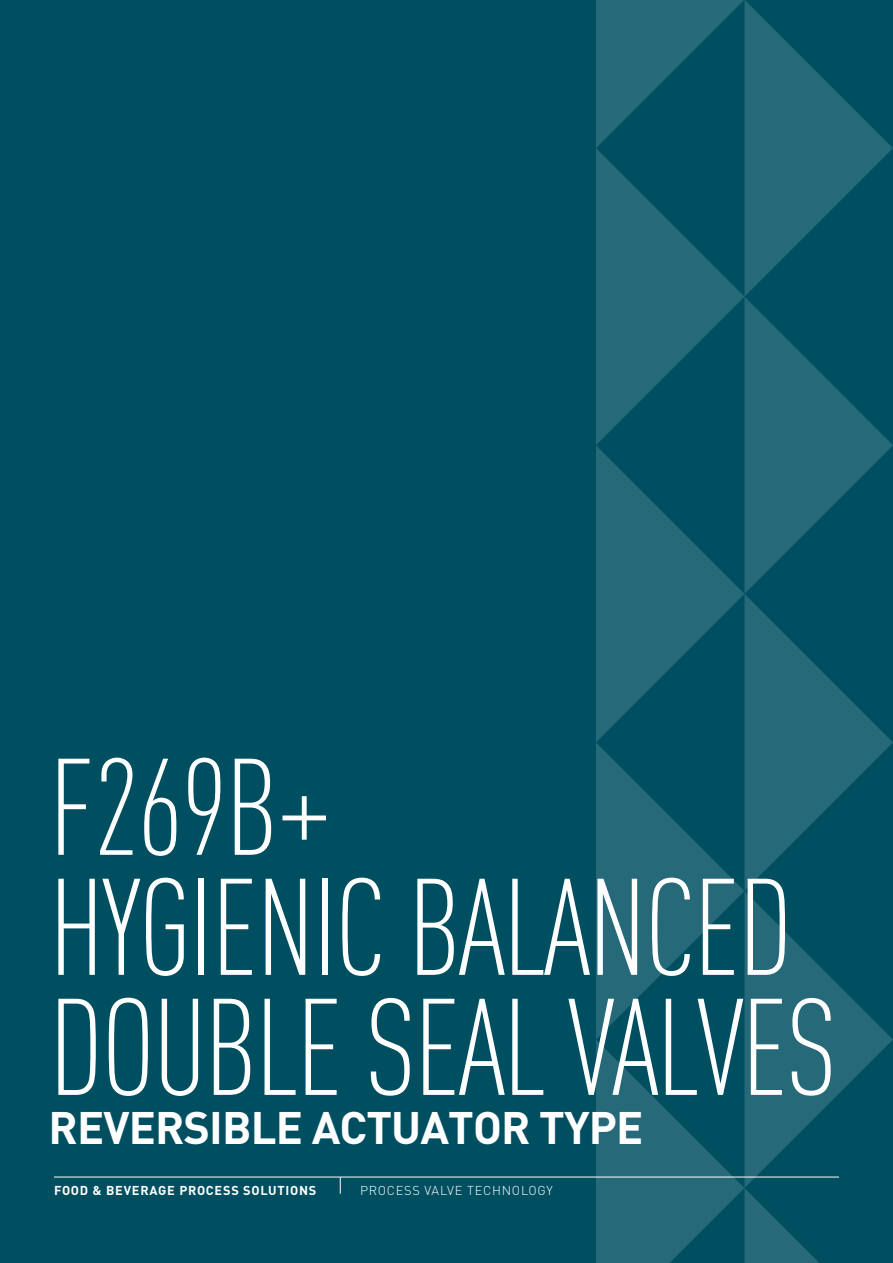
<style>
.page{position:relative;width:893px;height:1263px;background:#004f61}
.page>*{position:absolute;margin:0;border:0;box-sizing:border-box;transform-origin:0 0}
.t1{font:300 condensed 135px/120px "DIN Pro";letter-spacing:-.02em;color:#fff}
.t2{font:700 45px "DIN Pro";letter-spacing:-.02em;color:#fff}
.t3{font:700 12.75px "DIN Pro";letter-spacing:.06em;color:#fff}
.t4{font:300 12.75px "DIN Pro";letter-spacing:.06em;color:#fff}
</style>
<div class="page">
<svg style="left:596px;top:0;width:297px;height:148px"></svg>
<svg style="left:596px;top:148px;width:297px;height:297px;fill:#266978"></svg>
<svg style="left:596px;top:445px;width:297px;height:297px;fill:#266978"></svg>
<svg style="left:596px;top:742px;width:297px;height:435px"></svg>
<svg style="left:596px;top:1039px;width:237px;height:224px;fill:#266978"></svg>
<hr style="left:54px;top:1177px;width:785px;height:1px;background:#fff">
<svg style="left:340px;top:1177px;width:1px;height:17px"></svg>
<p class="t1" style="left:49px;top:739px;width:790px">F269B+<br>HYGIENIC BALANCED<br>DOUBLE SEAL VALVES</p>
<p class="t2" style="left:49px;top:1090px;width:596px">REVERSIBLE ACTUATOR TYPE</p>
<p class="t3" style="left:54px;top:1180px;width:264px">FOOD &amp; BEVERAGE PROCESS SOLUTIONS</p>
<p class="t4" style="left:360px;top:1181px;width:194px">PROCESS VALVE TECHNOLOGY</p>
</div>
